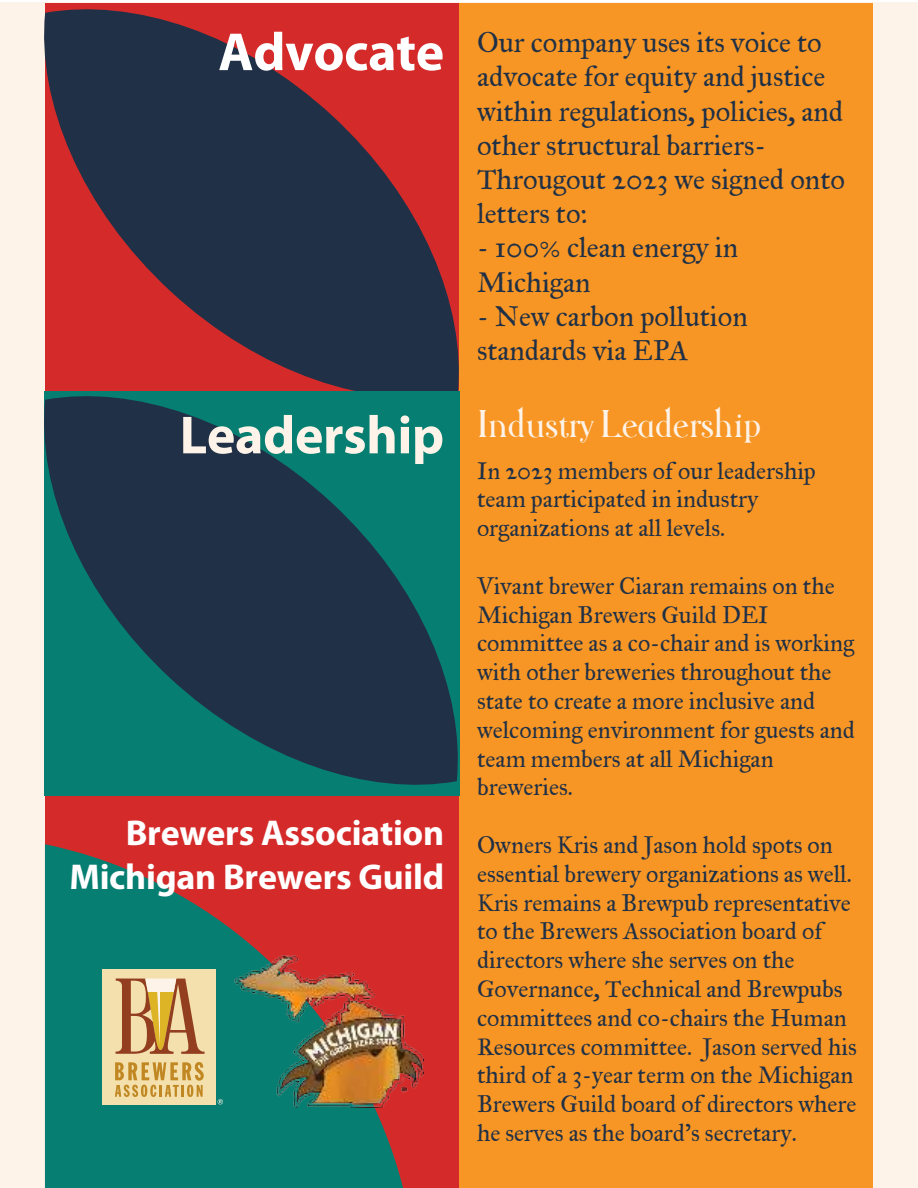
<style>
.page{position:relative;width:918px;height:1188px;background:#fff}
.page>*{position:absolute;margin:0;border:0;box-sizing:border-box;transform-origin:0 0}
.t1{font:700 54px "Myriad Pro";letter-spacing:-.005em;color:#fef3e8}
.t2{font:700 54px "Myriad Pro";letter-spacing:-.005em;color:#fff}
.t3{font:700 36px/43.2px "Myriad Pro";letter-spacing:-.005em;color:#fff;text-align:right}
.t4{font:36px "Rene Louis";color:#fef3e8}
.t5{font:28.5px/34.2px "IM FELL Great Primer Roman";color:#203046}
.t6{font:24px/28.8px "IM FELL Great Primer Roman";color:#203046}
</style>
<div class="page">
<div style="left:0;top:2px;width:917px;height:1186px;background:#fef3e8"></div>
<div style="left:45px;top:3px;width:828px;height:1185px;background:#f79625"></div>
<div style="left:45px;top:782px;width:414px;height:406px;background:#d42b2a"></div>
<svg style="left:44px;top:3px;width:415px;height:381px;background:#682e3b"></svg>
<svg style="left:44px;top:384px;width:416px;height:412px;background:#175158"></svg>
<svg style="left:45px;top:844px;width:358px;height:344px;fill:#067e71"></svg>
<img style="left:233px;top:954px;width:190px;height:154px">
<div style="left:102px;top:970px;width:113px;height:135px;background:#f3e0ad"></div>
<svg style="left:115px;top:1062px;width:89px;height:35px"></svg>
<svg style="left:116px;top:978px;width:89px;height:76px"></svg>
<svg style="left:218px;top:1099px;width:5px;height:5px"></svg>
<h1 class="t2" style="left:218px;top:31px;width:227px">Advocate</h1>
<h1 class="t1" style="left:180px;top:414px;width:266px">Leadership</h1>
<h2 class="t3" style="left:69px;top:815px;width:376px">Brewers Association<br>Michigan Brewers Guild</h2>
<p class="t5" style="left:477px;top:27px;width:369px">Our company uses its voice to advocate for equity and justice within regulations, policies, and other structural barriers-<br>Througout 2023 we signed onto letters to:</p>
<p class="t5" style="left:477px;top:232px;width:263px">- 100% clean energy in<br>Michigan</p>
<p class="t5" style="left:477px;top:301px;width:272px">- New carbon pollution standards via EPA</p>
<h2 class="t4" style="left:477px;top:407px;width:285px">Industry Leadership</h2>
<p class="t6" style="left:477px;top:457px;width:340px">In 2023 members of our leadership team participated in industry organizations at all levels.</p>
<p class="t6" style="left:477px;top:573px;width:379px">Vivant brewer Ciaran remains on the<br>Michigan Brewers Guild DEI committee as a co-chair and is working with other breweries throughout the state to create a more inclusive and welcoming environment for guests and team members at all Michigan breweries.</p>
<p class="t6" style="left:477px;top:832px;width:381px">Owners Kris and Jason hold spots on essential brewery organizations as well.<br>Kris remains a Brewpub representative to the Brewers Association board of directors where she serves on the Governance, Technical and Brewpubs committees and co-chairs the Human Resources committee. Jason served his third of a 3-year term on the Michigan Brewers Guild board of directors where he serves as the board's secretary.</p>
</div>
